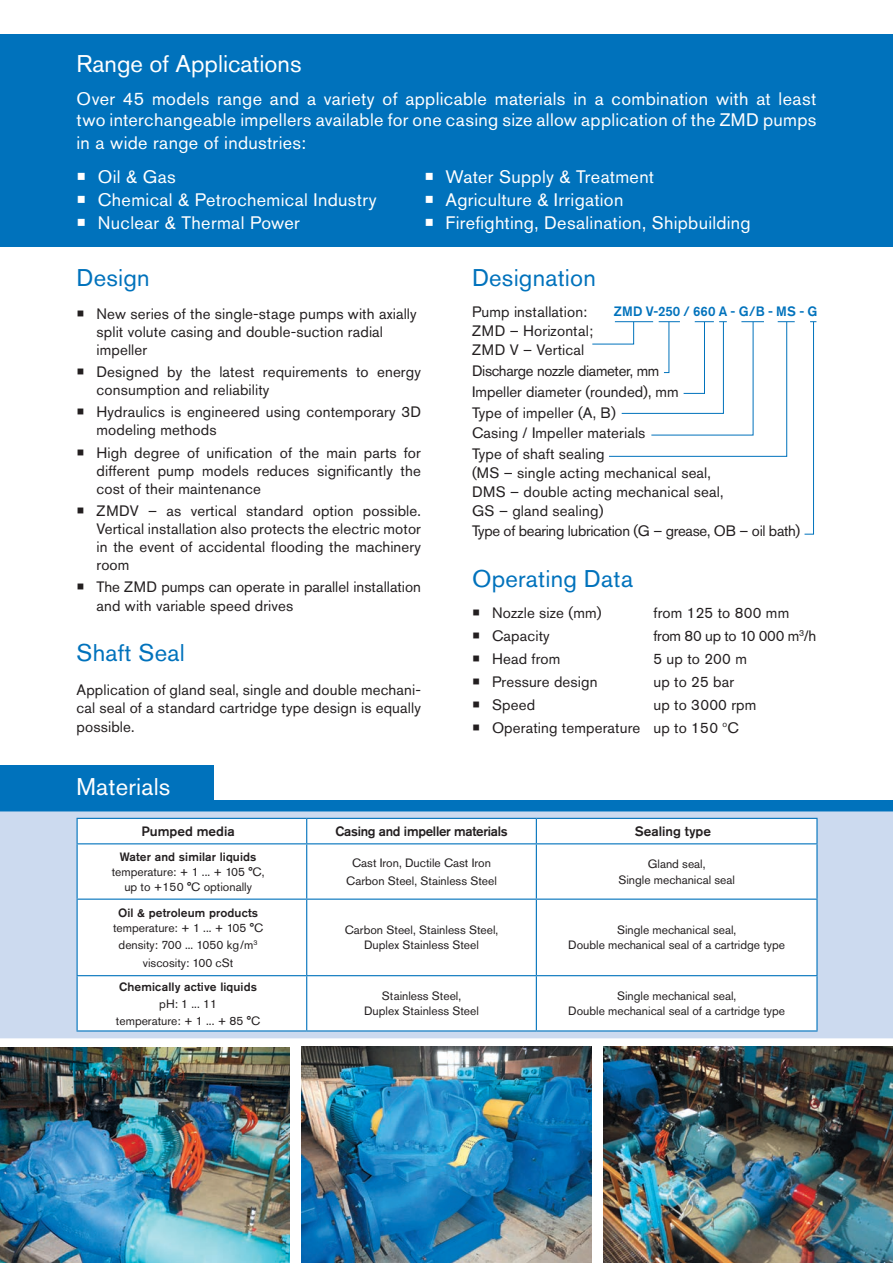
<style>
.page{position:relative;width:893px;height:1263px;background:#fff}
.page>*{position:absolute;margin:0;border:0;box-sizing:border-box;transform-origin:0 0}
.t1{font:24px "Akzidenz Grotesk Pro";letter-spacing:.01em;color:#0072bc}
.t2{font:24px "Akzidenz Grotesk Pro";color:#fff}
.t3{font:18px/21.8px "Akzidenz Grotesk Pro";letter-spacing:.02em;color:#fff;text-align:justify}
.t4{font:15px/18px "Akzidenz Grotesk Pro";letter-spacing:.01em;color:#231f20}
.t5{font:15px "Akzidenz Grotesk Pro";letter-spacing:-.02em;color:#231f20}
.t6{font:500 13.5px "Akzidenz Grotesk Pro";letter-spacing:-.02em;color:#231f20}
.t7{font:500 13.5px "Akzidenz Grotesk Pro";color:#0072bc}
.t8{font:500 13.5px "Akzidenz Grotesk Pro";color:#231f20}
.t9{font:12px/15px "Akzidenz Grotesk Pro";color:#231f20;text-align:center}
.s1{font-weight:500}
</style>
<div class="page">
<div style="left:0;top:765px;width:893px;height:47px;background:#0072bc"></div>
<div style="left:0;top:34px;width:893px;height:213px;background:#0072bc"></div>
<div style="left:215px;top:761px;width:678px;height:38px;background:#fff"></div>
<div style="left:0;top:811px;width:893px;height:227px;background:#ccdaef"></div>
<svg style="left:78px;top:819px;width:738px;height:211px"></svg>
<hr style="left:77px;top:818px;width:230px;height:1px;background:#0072bc">
<svg style="left:77px;top:819px;width:1px;height:24px"></svg>
<hr style="left:307px;top:818px;width:229px;height:1px;background:#0072bc">
<svg style="left:306px;top:819px;width:1px;height:24px"></svg>
<hr style="left:536px;top:818px;width:282px;height:1px;background:#0072bc">
<svg style="left:536px;top:819px;width:1px;height:24px"></svg>
<hr style="left:816px;top:819px;width:2px;height:24px;background:#0072bc">
<hr style="left:77px;top:843px;width:230px;height:1px;background:#0072bc">
<hr style="left:77px;top:844px;width:1px;height:54px;background:#0072bc">
<hr style="left:307px;top:843px;width:229px;height:1px;background:#0072bc">
<hr style="left:306px;top:844px;width:1px;height:54px;background:#0072bc">
<hr style="left:536px;top:843px;width:282px;height:1px;background:#0072bc">
<hr style="left:536px;top:844px;width:1px;height:54px;background:#0072bc">
<hr style="left:816px;top:844px;width:2px;height:54px;background:#0072bc">
<hr style="left:77px;top:898px;width:230px;height:2px;background:#0072bc">
<hr style="left:77px;top:900px;width:1px;height:75px;background:#0072bc">
<hr style="left:307px;top:898px;width:229px;height:2px;background:#0072bc">
<hr style="left:306px;top:900px;width:1px;height:75px;background:#0072bc">
<hr style="left:536px;top:898px;width:282px;height:2px;background:#0072bc">
<hr style="left:536px;top:900px;width:1px;height:75px;background:#0072bc">
<hr style="left:816px;top:900px;width:2px;height:75px;background:#0072bc">
<hr style="left:77px;top:975px;width:230px;height:1px;background:#0072bc">
<hr style="left:77px;top:976px;width:1px;height:54px;background:#0072bc">
<hr style="left:77px;top:1030px;width:230px;height:1px;background:#0072bc">
<hr style="left:307px;top:975px;width:229px;height:1px;background:#0072bc">
<hr style="left:306px;top:976px;width:1px;height:54px;background:#0072bc">
<hr style="left:307px;top:1030px;width:229px;height:1px;background:#0072bc">
<hr style="left:536px;top:975px;width:282px;height:1px;background:#0072bc">
<hr style="left:536px;top:976px;width:1px;height:54px;background:#0072bc">
<hr style="left:816px;top:976px;width:2px;height:54px;background:#0072bc">
<hr style="left:536px;top:1030px;width:282px;height:1px;background:#0072bc">
<svg style="left:592px;top:321px;width:203px;height:136px"></svg>
<svg style="left:804px;top:321px;width:12px;height:214px"></svg>
<img style="left:604px;top:1046px;width:289px;height:217px">
<img style="left:302px;top:1046px;width:289px;height:217px">
<img style="left:0;top:1047px;width:289px;height:216px">
<p class="t2" style="left:77px;top:48px;width:227px">Range of Applications</p>
<p class="t3" style="left:77px;top:88px;width:741px">Over 45 models range and a variety of applicable materials in a combination with at least two interchangeable impellers available for one casing size allow application of the ZMD pumps in a wide range of industries:</p>
<p class="t3" style="left:77px;top:165px;width:101px">○ Oil &amp; Gas</p>
<p class="t3" style="left:425px;top:165px;width:231px">○ Water Supply &amp; Treatment</p>
<p class="t3" style="left:77px;top:188px;width:302px">○ Chemical &amp; Petrochemical Industry</p>
<p class="t3" style="left:425px;top:188px;width:200px">○ Agriculture &amp; Irrigation</p>
<p class="t3" style="left:77px;top:212px;width:225px">○ Nuclear &amp; Thermal Power</p>
<p class="t3" style="left:425px;top:212px;width:328px">○ Firefighting, Desalination, Shipbuilding</p>
<p class="t1" style="left:77px;top:262px;width:75px">Design</p>
<p class="t4" style="left:97px;top:304px;width:322px;text-indent:-20px">○ New series of the single-stage pumps with axially split volute casing and double-suction radial impeller</p>
<p class="t4" style="left:97px;top:363px;width:326px;text-indent:-20px">○ Designed by the latest requirements to energy consumption and reliability</p>
<p class="t4" style="left:97px;top:403px;width:326px;text-indent:-20px">○ Hydraulics is engineered using contemporary 3D modeling methods</p>
<p class="t4" style="left:97px;top:443px;width:326px;text-align:justify;text-indent:-20px">○ High degree of unification of the main parts for different pump models reduces significantly the cost of their maintenance</p>
<p class="t4" style="left:97px;top:501px;width:326px;text-align:justify;text-indent:-20px">○ ZMDV – as vertical standard option possible.<br>Vertical installation also protects the electric motor in the event of accidental flooding the machinery room</p>
<p class="t4" style="left:97px;top:577px;width:326px;line-height:18.8px;text-indent:-20px">○ The ZMD pumps can operate in parallel installation and with variable speed drives</p>
<p class="t1" style="left:77px;top:637px;width:110px">Shaft Seal</p>
<p class="t4" style="left:77px;top:680px;width:346px;line-height:18.8px;text-align:justify">Application of gland seal, single and double mechani&shy;cal seal of a standard cartridge type design is equally possible.</p>
<p class="t2" style="left:77px;top:771px;width:95px">Materials</p>
<p class="t1" style="left:472px;top:262px;width:125px">Designation</p>
<p class="t4" style="left:472px;top:303px;width:123px;line-height:18.8px">Pump installation:<br>ZMD – Horizontal;<br>ZMD V – Vertical</p>
<p class="t4" style="left:472px;top:360px;width:208px;line-height:20.9px">Discharge nozzle diameter, mm<br>Impeller diameter (rounded), mm<br>Type of impeller (A, B)<br>Casing / Impeller materials<br>Type of shaft sealing</p>
<p class="t4" style="left:472px;top:463px;width:253px;line-height:18.8px">(MS – single acting mechanical seal,<br>DMS – double acting mechanical seal,<br>GS – gland sealing)</p>
<p class="t5" style="left:472px;top:521px;width:330px">Type of bearing lubrication (G – grease, OB – oil bath)</p>
<p class="t1" style="left:472px;top:562px;width:163px">Operating Data</p>
<p class="t4" style="left:472px;top:604px;width:131px">○ Nozzle size (mm)</p>
<p class="t4" style="left:653px;top:604px;width:137px">from 125 to 800 mm</p>
<p class="t4" style="left:472px;top:627px;width:79px">○ Capacity</p>
<p class="t5" style="left:653px;top:626px;width:164px">from 80 up to 10 000 m<sup>3</sup>/h</p>
<p class="t4" style="left:472px;top:650px;width:90px">○ Head from</p>
<p class="t4" style="left:653px;top:650px;width:95px">5 up to 200 m</p>
<p class="t4" style="left:472px;top:673px;width:127px">○ Pressure design</p>
<p class="t4" style="left:653px;top:673px;width:82px">up to 25 bar</p>
<p class="t4" style="left:472px;top:696px;width:65px">○ Speed</p>
<p class="t4" style="left:653px;top:696px;width:104px">up to 3000 rpm</p>
<p class="t4" style="left:472px;top:719px;width:268px">○ Operating temperature up to 150 <sup>o</sup>C</p>
<p class="t7" style="left:614px;top:303px;width:205px">ZMD V-250 / 660 A - G/B - MS - G</p>
<p class="t8" style="left:141px;top:823px;width:95px">Pumped media</p>
<p class="t6" style="left:335px;top:823px;width:174px">Casing and impeller materials</p>
<p class="t8" style="left:635px;top:823px;width:78px">Sealing type</p>
<p class="t9" style="left:112px;top:849px;width:154px"><span class="s1">Water and similar liquids </span>temperature: + 1 ... + 105 °С, up to +150 °С optionally</p>
<p class="t9" style="left:346px;top:855px;width:152px;line-height:17.1px">Cast Iron, Ductile Cast Iron<br>Carbon Steel, Stainless Steel</p>
<p class="t9" style="left:618px;top:857px;width:118px">Gland seal,<br>Single mechanical seal</p>
<p class="t9" style="left:113px;top:905px;width:152px"><span class="s1">Oil &amp; petroleum products </span>temperature: + 1 ... + 105 °С</p>
<p class="t9" style="left:119px;top:937px;width:141px;line-height:17.1px">density: 700 ... 1050 kg/m<sup>3 </sup>viscosity: 100 cSt</p>
<p class="t9" style="left:345px;top:923px;width:155px">Carbon Steel, Stainless Steel,<br>Duplex Stainless Steel</p>
<p class="t9" style="left:568px;top:923px;width:219px">Single mechanical seal,<br>Double mechanical seal of a cartridge type</p>
<p class="t9" style="left:116px;top:978px;width:146px;line-height:17.1px"><span class="s1">Chemically active liquids </span>pH: 1 ... 11<br>temperature: + 1 ... + 85 °С</p>
<p class="t9" style="left:364px;top:988px;width:116px">Stainless Steel,<br>Duplex Stainless Steel</p>
<p class="t9" style="left:568px;top:988px;width:219px">Single mechanical seal,<br>Double mechanical seal of a cartridge type</p>
</div>
